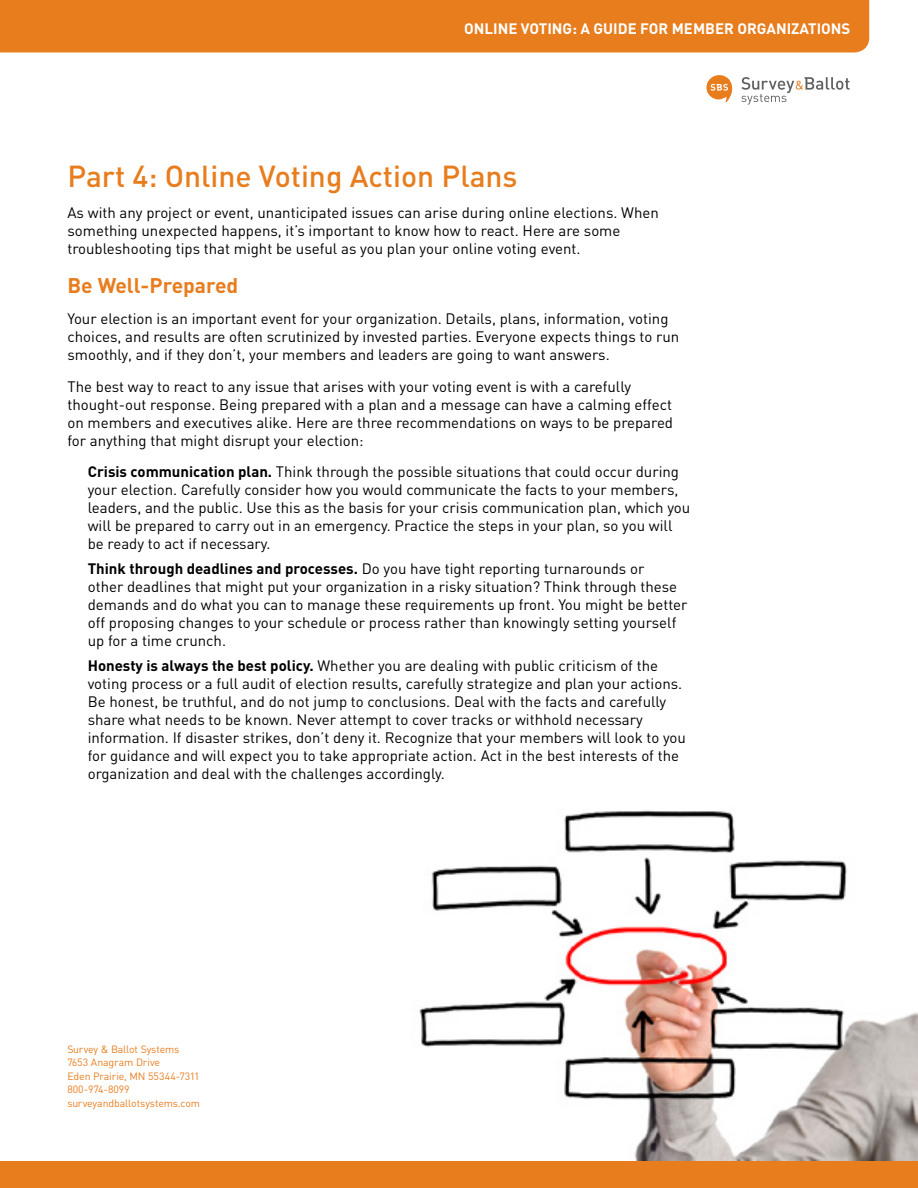
<style>
.page{position:relative;width:918px;height:1188px;background:#fff}
.page>*{position:absolute;margin:0;border:0;box-sizing:border-box;transform-origin:0 0}
.t1{font:500 30px "DIN";color:#e87d1e}
.t2{font:700 21px "DIN";color:#e87d1e}
.t3{font:15px/18px "DIN";color:#000}
.t4{font:700 15px "DIN";color:#fff}
.t5{font:10.5px/13.5px "DIN";letter-spacing:-.015em;color:#e87d1e}
.s1{font-weight:700}
</style>
<div class="page">
<div style="left:0;top:0;width:869px;height:52px;background:#e87d1e"></div>
<div style="left:0;top:1161px;width:918px;height:27px;background:#e87d1e"></div>
<svg style="left:706px;top:75px;width:27px;height:27px"></svg>
<svg style="left:741px;top:77px;width:109px;height:28px"></svg>
<img style="left:419px;top:810px;width:499px;height:351px">
<p class="t4" style="left:464px;top:19px;width:388px">Online Voting: A Guide for Member Organizations</p>
<h1 class="t1" style="left:68px;top:157px;width:452px">Part 4: Online Voting Action Plans</h1>
<p class="t3" style="left:68px;top:204px;width:593px">As with any project or event, unanticipated issues can arise during online elections. When something unexpected happens, it’s important to know how to react. Here are some troubleshooting tips that might be useful as you plan your online voting event.</p>
<h2 class="t2" style="left:68px;top:271px;width:172px">Be Well-Prepared</h2>
<p class="t3" style="left:68px;top:309px;width:613px">Your election is an important event for your organization. Details, plans, information, voting choices, and results are often scrutinized by invested parties. Everyone expects things to run smoothly, and if they don’t, your members and leaders are going to want answers.</p>
<p class="t3" style="left:68px;top:377px;width:607px">The best way to react to any issue that arises with your voting event is with a carefully thought-out response. Being prepared with a plan and a message can have a calming effect on members and executives alike. Here are three recommendations on ways to be prepared for anything that might disrupt your election:</p>
<p class="t3" style="left:88px;top:462px;width:604px"><span class="s1">Crisis communication plan.</span> Think through the possible situations that could occur during your election. Carefully consider how you would communicate the facts to your members, leaders, and the public. Use this as the basis for your crisis communication plan, which you will be prepared to carry out in an emergency. Practice the steps in your plan, so you will be ready to act if necessary.</p>
<p class="t3" style="left:88px;top:559px;width:601px"><span class="s1">Think through deadlines and processes.</span> Do you have tight reporting turnarounds or<br>other deadlines that might put your organization in a risky situation? Think through these demands and do what you can to manage these requirements up front. You might be better off proposing changes to your schedule or process rather than knowingly setting yourself up for a time crunch.</p>
<p class="t3" style="left:88px;top:656px;width:600px"><span class="s1">Honesty is always the best policy.</span> Whether you are dealing with public criticism of the voting process or a full audit of election results, carefully strategize and plan your actions.<br>Be honest, be truthful, and do not jump to conclusions. Deal with the facts and carefully share what needs to be known. Never attempt to cover tracks or withhold necessary information. If disaster strikes, don’t deny it. Recognize that your members will look to you for guidance and will expect you to take appropriate action. Act in the best interests of the organization and deal with the challenges accordingly.</p>
<p class="t5" style="left:68px;top:1042px;width:134px">Survey &amp; Ballot Systems<br>7653 Anagram Drive<br>Eden Prairie, MN 55344-7311<br>800-974-8099 surveyandballotsystems.com</p>
</div>
